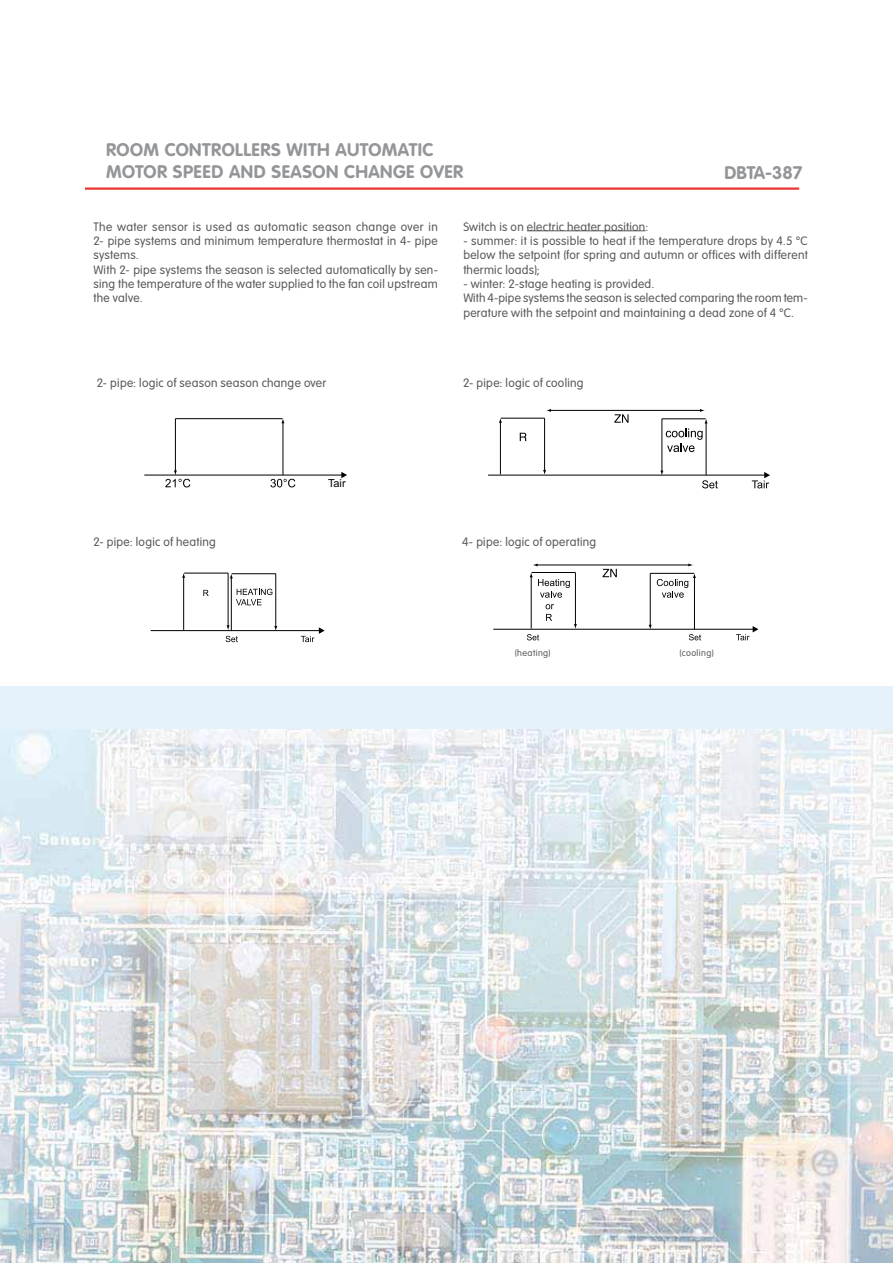
<style>
.page{position:relative;width:893px;height:1263px;background:#fff}
.page>*{position:absolute;margin:0;border:0;box-sizing:border-box;transform-origin:0 0}
.t1{font:700 18px/21.6px "VAG Rounded";letter-spacing:.025em;color:#939598}
.t2{font:12px/14.4px "VAG Rounded Lt Normal";letter-spacing:.025em;color:#58595b}
.t3{font:10.95px "Arial";color:#000}
.t4{font:9px "VAG Rounded Lt Normal";letter-spacing:.05em;color:#58595b}
.s1{font-family:"VAG Rounded BT"}
</style>
<div class="page">
<hr style="left:85px;top:187px;width:714px;height:3px;background:#ee3433">
<div style="left:0;top:686px;width:893px;height:577px;background:#e6f2fb"></div>
<hr style="left:144px;top:475px;width:198px;height:1px;background:#000">
<svg style="left:341px;top:472px;width:6px;height:6px"></svg>
<hr style="left:175px;top:419px;width:1px;height:52px;background:#000">
<hr style="left:283px;top:422px;width:1px;height:53px;background:#000">
<svg style="left:165px;top:470px;width:25px;height:17px"></svg>
<svg style="left:270px;top:479px;width:25px;height:8px"></svg>
<hr style="left:175px;top:418px;width:108px;height:1px;background:#000">
<hr style="left:527px;top:231px;width:118px;height:1px;background:#58595b">
<img style="left:0;top:730px;width:893px;height:533px">
<hr style="left:488px;top:475px;width:277px;height:1px;background:#000">
<hr style="left:662px;top:419px;width:1px;height:53px;background:#000">
<hr style="left:706px;top:422px;width:1px;height:53px;background:#000">
<hr style="left:662px;top:419px;width:44px;height:1px;background:#000">
<hr style="left:544px;top:418px;width:1px;height:53px;background:#000">
<hr style="left:500px;top:422px;width:1px;height:52px;background:#000">
<hr style="left:501px;top:418px;width:44px;height:1px;background:#000">
<hr style="left:550px;top:410px;width:151px;height:1px;background:#000">
<svg style="left:614px;top:414px;width:14px;height:9px"></svg>
<svg style="left:520px;top:433px;width:7px;height:8px"></svg>
<svg style="left:666px;top:429px;width:36px;height:23px"></svg>
<svg style="left:752px;top:472px;width:18px;height:16px"></svg>
<svg style="left:702px;top:480px;width:16px;height:8px"></svg>
<hr style="left:151px;top:630px;width:168px;height:1px;background:#000">
<hr style="left:275px;top:574px;width:1px;height:53px;background:#000">
<svg style="left:274px;top:626px;width:3px;height:5px"></svg>
<hr style="left:231px;top:577px;width:1px;height:54px;background:#000">
<hr style="left:232px;top:573px;width:44px;height:1px;background:#000">
<hr style="left:228px;top:573px;width:1px;height:53px;background:#000">
<svg style="left:227px;top:625px;width:3px;height:5px"></svg>
<hr style="left:183px;top:577px;width:1px;height:53px;background:#000">
<hr style="left:184px;top:573px;width:44px;height:1px;background:#000">
<svg style="left:236px;top:589px;width:36px;height:16px"></svg>
<svg style="left:203px;top:590px;width:6px;height:6px"></svg>
<svg style="left:301px;top:627px;width:24px;height:15px"></svg>
<svg style="left:226px;top:636px;width:12px;height:6px"></svg>
<hr style="left:493px;top:629px;width:260px;height:1px;background:#000">
<hr style="left:650px;top:573px;width:1px;height:53px;background:#000">
<svg style="left:649px;top:625px;width:3px;height:5px"></svg>
<hr style="left:694px;top:577px;width:1px;height:52px;background:#000">
<hr style="left:650px;top:573px;width:44px;height:1px;background:#000">
<hr style="left:575px;top:573px;width:1px;height:52px;background:#000">
<svg style="left:574px;top:624px;width:3px;height:5px"></svg>
<hr style="left:531px;top:576px;width:1px;height:53px;background:#000">
<hr style="left:531px;top:572px;width:44px;height:1px;background:#000">
<hr style="left:536px;top:565px;width:153px;height:1px;background:#000">
<svg style="left:602px;top:569px;width:15px;height:8px"></svg>
<svg style="left:736px;top:626px;width:22px;height:14px"></svg>
<svg style="left:689px;top:634px;width:12px;height:6px"></svg>
<svg style="left:527px;top:634px;width:12px;height:6px"></svg>
<svg style="left:530px;top:573px;width:40px;height:25px"></svg>
<svg style="left:546px;top:604px;width:8px;height:17px"></svg>
<svg style="left:657px;top:573px;width:39px;height:25px"></svg>
<h1 class="t1" style="left:106px;top:141px;width:359px">ROOM CONTROLLERS WITH AUTOMATIC<br>MOTOR SPEED AND SEASON CHANGE OVER</h1>
<h1 class="t1" style="left:724px;top:163px;width:79px">DBTA-387</h1>
<p class="t2" style="left:94px;top:220px;width:346px">The water sensor is used as automatic season change over in 2- pipe systems and minimum temperature thermostat in 4- pipe systems.<br>With 2- pipe systems the season is selected automatically by sen&shy;sing the temperature of the water supplied to the fan coil upstream the valve.</p>
<p class="t2" style="left:97px;top:376px;width:231px">2- pipe: logic of season season change over</p>
<p class="t2" style="left:463px;top:220px;width:186px">Switch is on electric heater position:</p>
<p class="t2" style="left:463px;top:234px;width:346px;text-align:justify">- summer: it is possible to heat if the temperature drops by 4.5 <span class="s1">°</span>C below the setpoint (for spring and autumn or offices with different thermic loads);</p>
<p class="t2" style="left:463px;top:278px;width:346px">- winter: 2-stage heating is provided.<br>With 4-pipe systems the season is selected comparing the room tem&shy;perature with the setpoint and maintaining a dead zone of 4 <span class="s1">°</span>C.</p>
<p class="t2" style="left:463px;top:376px;width:122px">2- pipe: logic of cooling</p>
<p class="t2" style="left:93px;top:536px;width:124px">2- pipe: logic of heating</p>
<p class="t3" style="left:328px;top:477px;width:19px">Tair</p>
<p class="t2" style="left:462px;top:536px;width:135px">4- pipe: logic of operating</p>
<p class="t4" style="left:515px;top:649px;width:37px">(heating)</p>
<p class="t4" style="left:679px;top:649px;width:36px">(cooling)</p>
</div>
